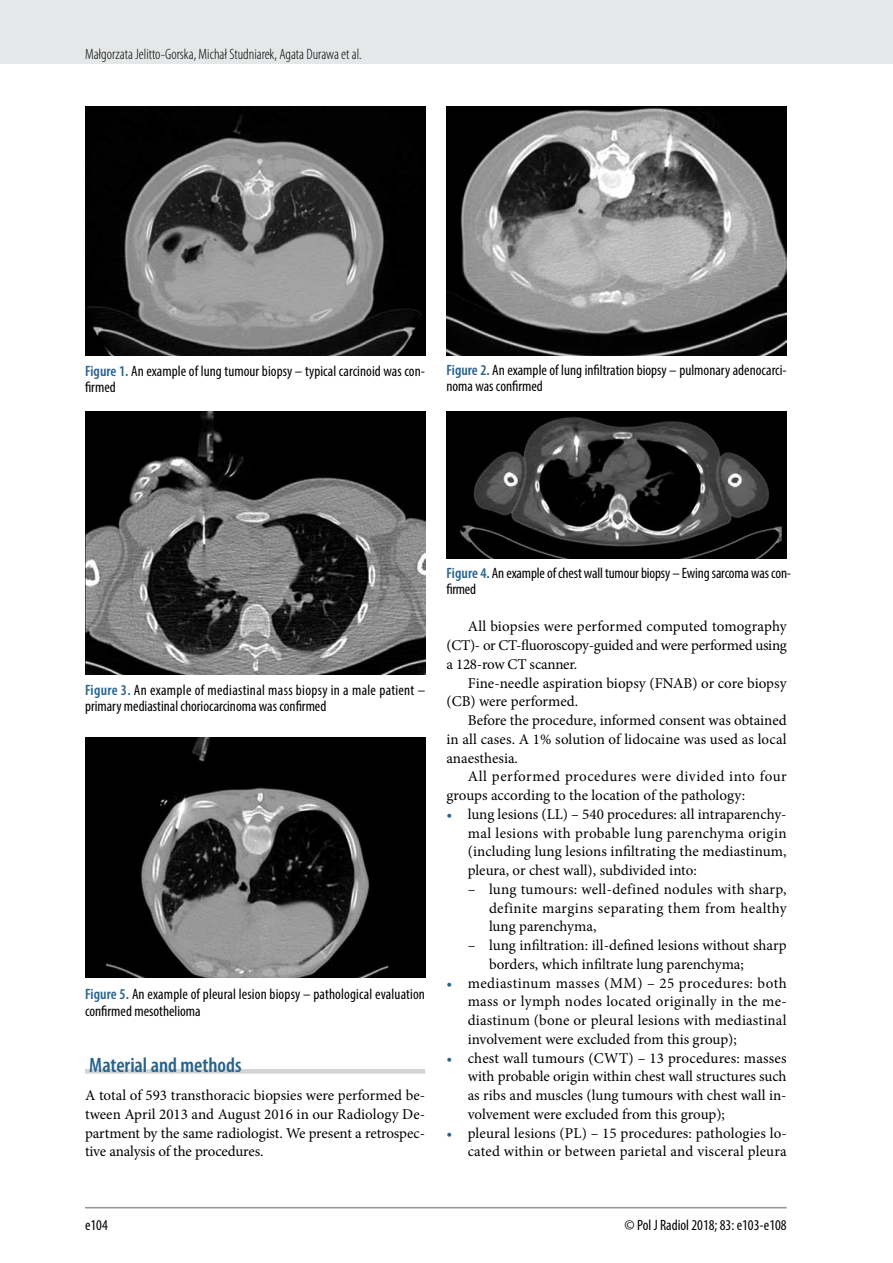
<style>
.page{position:relative;width:893px;height:1263px;background:#fff}
.page>*{position:absolute;margin:0;border:0;box-sizing:border-box;transform-origin:0 0}
.t1{font:600 condensed 21px "Myriad Pro";color:#25638e}
.t2{font:15px/18.8px "Minion Pro";color:#000;text-align:justify}
.t3{font:condensed 15px/16.5px "Myriad Pro";color:#000}
.t4{font:15px/18.8px "Minion Pro";letter-spacing:.02em;color:#000}
.t5{font:300 condensed 15px "Myriad Pro";color:#000}
.s1{font-weight:600;color:#25638e}
.s2{color:#25638e}
</style>
<div class="page">
<div style="left:0;top:0;width:893px;height:64px;background:#e6e7e8"></div>
<hr style="left:85px;top:1207px;width:702px;height:1px;background:#939598">
<hr style="left:85px;top:1069px;width:340px;height:4px;background:#d1d3d4">
<img style="left:85px;top:106px;width:340px;height:250px">
<img style="left:446px;top:106px;width:341px;height:249px">
<img style="left:85px;top:411px;width:340px;height:263px">
<img style="left:446px;top:412px;width:341px;height:146px">
<img style="left:85px;top:737px;width:340px;height:240px">
<p class="t5" style="left:85px;top:45px;width:278px">Małgorzata Jelitto-Gorska, Michał Studniarek, Agata Durawa et al.</p>
<p class="t3" style="left:85px;top:362px;width:341px"><span class="s1">Figure 1.</span> An example of lung tumour biopsy – typical carcinoid was con&shy;firmed</p>
<p class="t3" style="left:446px;top:361px;width:342px"><span class="s1">Figure 2.</span> An example of lung infiltration biopsy – pulmonary adenocarci&shy;noma was confirmed</p>
<p class="t3" style="left:85px;top:681px;width:342px"><span class="s1">Figure 3.</span> An example of mediastinal mass biopsy in a male patient – primary mediastinal choriocarcinoma was confirmed</p>
<p class="t3" style="left:85px;top:985px;width:341px"><span class="s1">Figure 5.</span> An example of pleural lesion biopsy – pathological evaluation confirmed mesothelioma</p>
<h1 class="t1" style="left:89px;top:1052px;width:154px">Material and methods</h1>
<p class="t2" style="left:85px;top:1086px;width:342px">A total of 593 transthoracic biopsies were performed be&shy;tween April 2013 and August 2016 in our Radiology De&shy;partment by the same radiologist. We present a retrospec&shy;tive analysis of the procedures.</p>
<p class="t3" style="left:446px;top:564px;width:346px"><span class="s1">Figure 4.</span> An example of chest wall tumour biopsy – Ewing sarcoma was con&shy;firmed</p>
<p class="t2" style="left:446px;top:617px;width:342px;text-indent:21px">All biopsies were performed computed tomography (CT)- or CT-fluoroscopy-guided and were performed using a 128-row CT scanner.</p>
<p class="t2" style="left:446px;top:673px;width:342px;text-indent:21px">Fine-needle aspiration biopsy (FNAB) or core biopsy (CB) were performed.</p>
<p class="t2" style="left:446px;top:711px;width:342px;text-indent:21px">Before the procedure, informed consent was obtained in all cases. A 1% solution of lidocaine was used as local anaesthesia.</p>
<p class="t4" style="left:446px;top:767px;width:342px;text-indent:21px">All performed procedures were divided into four groups according to the location of the pathology:</p>
<p class="t2" style="left:468px;top:805px;width:320px;text-indent:-21px"><span class="s2">•</span> lung lesions (LL) – 540 procedures: all intraparenchy&shy;mal lesions with probable lung parenchyma origin (including lung lesions infiltrating the mediastinum, pleura, or chest wall), subdivided into:</p>
<p class="t2" style="left:489px;top:880px;width:299px;text-indent:-21px">– lung tumours: well-defined nodules with sharp, definite margins separating them from healthy lung parenchyma,</p>
<p class="t2" style="left:489px;top:936px;width:299px;text-indent:-21px">– lung infiltration: ill-defined lesions without sharp borders, which infiltrate lung parenchyma;</p>
<p class="t2" style="left:468px;top:973px;width:320px;text-indent:-21px"><span class="s2">•</span> mediastinum masses (MM) – 25 procedures: both mass or lymph nodes located originally in the me&shy;diastinum (bone or pleural lesions with mediastinal involvement were excluded from this group);</p>
<p class="t2" style="left:468px;top:1048px;width:320px;text-indent:-21px"><span class="s2">•</span> chest wall tumours (CWT) – 13 procedures: masses with probable origin within chest wall structures such as ribs and muscles (lung tumours with chest wall in&shy;volvement were excluded from this group);</p>
<p class="t2" style="left:446px;top:1123px;width:342px;text-align:right"><span class="s2">•</span> pleural lesions (PL) – 15 procedures: pathologies lo&shy;cated within or between parietal and visceral pleura</p>
<p class="t3" style="left:85px;top:1216px;width:24px">e104</p>
<p class="t3" style="left:625px;top:1216px;width:164px">© Pol J Radiol 2018; 83: e103-e108</p>
</div>
